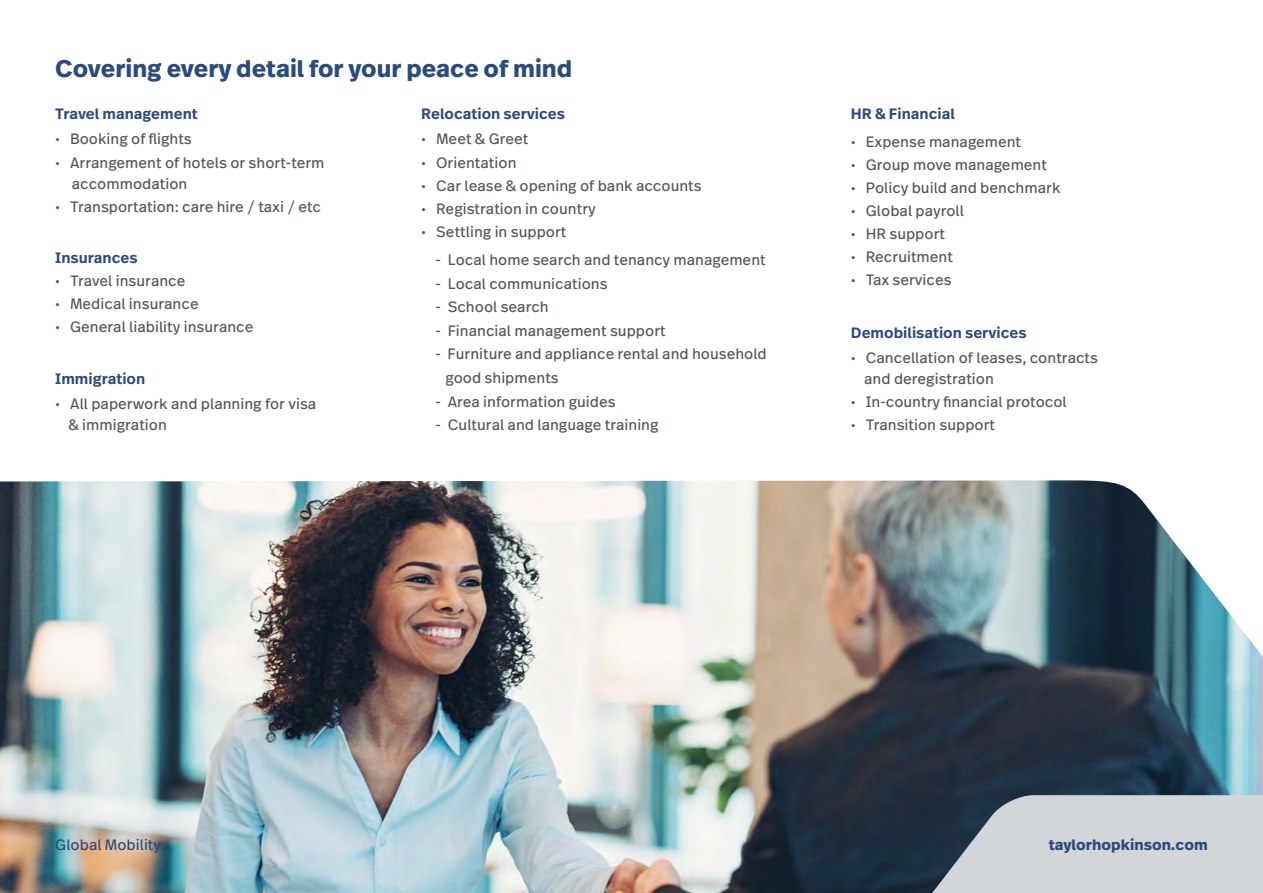
<style>
.page{position:relative;width:1263px;height:893px;background:#fff}
.page>*{position:absolute;margin:0;border:0;box-sizing:border-box;transform-origin:0 0}
.t1{font:700 24px "Real Text Pro";color:#2b4b7d}
.t2{font:15px/21px "Real Text Pro";color:#51575c}
.t3{font:600 15px "Real Text Pro";color:#2b4b7d}
.t4{font:700 15px "Real Text Pro";color:#2b4b7d}
.t5{font:15px "Real Text Pro";color:#2b4b7d}
</style>
<div class="page">
<img style="left:0;top:480px;width:1263px;height:413px">
<svg style="left:922px;top:795px;width:341px;height:98px;background:#b7bdc4"></svg>
<h1 class="t1" style="left:55px;top:51px;width:518px">Covering every detail for your peace of mind</h1>
<p class="t3" style="left:55px;top:103px;width:144px">Travel management</p>
<p class="t2" style="left:55px;top:128px;width:138px">• Booking of flights</p>
<p class="t2" style="left:72px;top:151px;width:254px;text-indent:-17px">• Arrangement of hotels or short-term accommodation</p>
<p class="t2" style="left:55px;top:196px;width:267px">• Transportation: care hire / taxi / etc</p>
<p class="t3" style="left:421px;top:103px;width:145px">Relocation services</p>
<p class="t2" style="left:421px;top:128px;width:109px">• Meet &amp; Greet</p>
<p class="t2" style="left:421px;top:151px;width:97px">• Orientation</p>
<p class="t2" style="left:421px;top:175px;width:282px">• Car lease &amp; opening of bank accounts</p>
<p class="t2" style="left:421px;top:198px;width:176px">• Registration in country</p>
<p class="t2" style="left:421px;top:221px;width:147px">• Settling in support</p>
<p class="t2" style="left:436px;top:249px;width:332px">- Local home search and tenancy management</p>
<p class="t2" style="left:436px;top:273px;width:173px">- Local communications</p>
<p class="t2" style="left:436px;top:296px;width:115px">- School search</p>
<p class="t2" style="left:436px;top:320px;width:232px">- Financial management support</p>
<p class="t2" style="left:446px;top:342px;width:323px;line-height:23.5px;text-indent:-10px">- Furniture and appliance rental and household good shipments</p>
<p class="t2" style="left:436px;top:390px;width:181px">- Area information guides</p>
<p class="t2" style="left:436px;top:414px;width:224px">- Cultural and language training</p>
<p class="t3" style="left:55px;top:246px;width:84px">Insurances</p>
<p class="t2" style="left:55px;top:270px;width:132px">• Travel insurance</p>
<p class="t2" style="left:55px;top:293px;width:145px">• Medical insurance</p>
<p class="t2" style="left:55px;top:316px;width:200px">• General liability insurance</p>
<p class="t3" style="left:55px;top:368px;width:92px">Immigration</p>
<p class="t2" style="left:68px;top:393px;width:249px;text-indent:-13px">• All paperwork and planning for visa &amp; immigration</p>
<p class="t3" style="left:851px;top:103px;width:105px">HR &amp; Financial</p>
<p class="t2" style="left:851px;top:130px;width:172px">• Expense management</p>
<p class="t2" style="left:851px;top:154px;width:198px">• Group move management</p>
<p class="t2" style="left:851px;top:177px;width:211px">• Policy build and benchmark</p>
<p class="t2" style="left:851px;top:200px;width:115px">• Global payroll</p>
<p class="t2" style="left:851px;top:223px;width:96px">• HR support</p>
<p class="t2" style="left:851px;top:246px;width:104px">• Recruitment</p>
<p class="t2" style="left:851px;top:269px;width:102px">• Tax services</p>
<p class="t3" style="left:851px;top:322px;width:177px">Demobilisation services</p>
<p class="t2" style="left:864px;top:347px;width:235px;text-indent:-13px">• Cancellation of leases, contracts and deregistration</p>
<p class="t2" style="left:851px;top:391px;width:217px">• In-country financial protocol</p>
<p class="t2" style="left:851px;top:414px;width:146px">• Transition support</p>
<p class="t5" style="left:55px;top:834px;width:107px">Global Mobility</p>
<p class="t4" style="left:1049px;top:833px;width:160px">taylorhopkinson.com</p>
</div>
